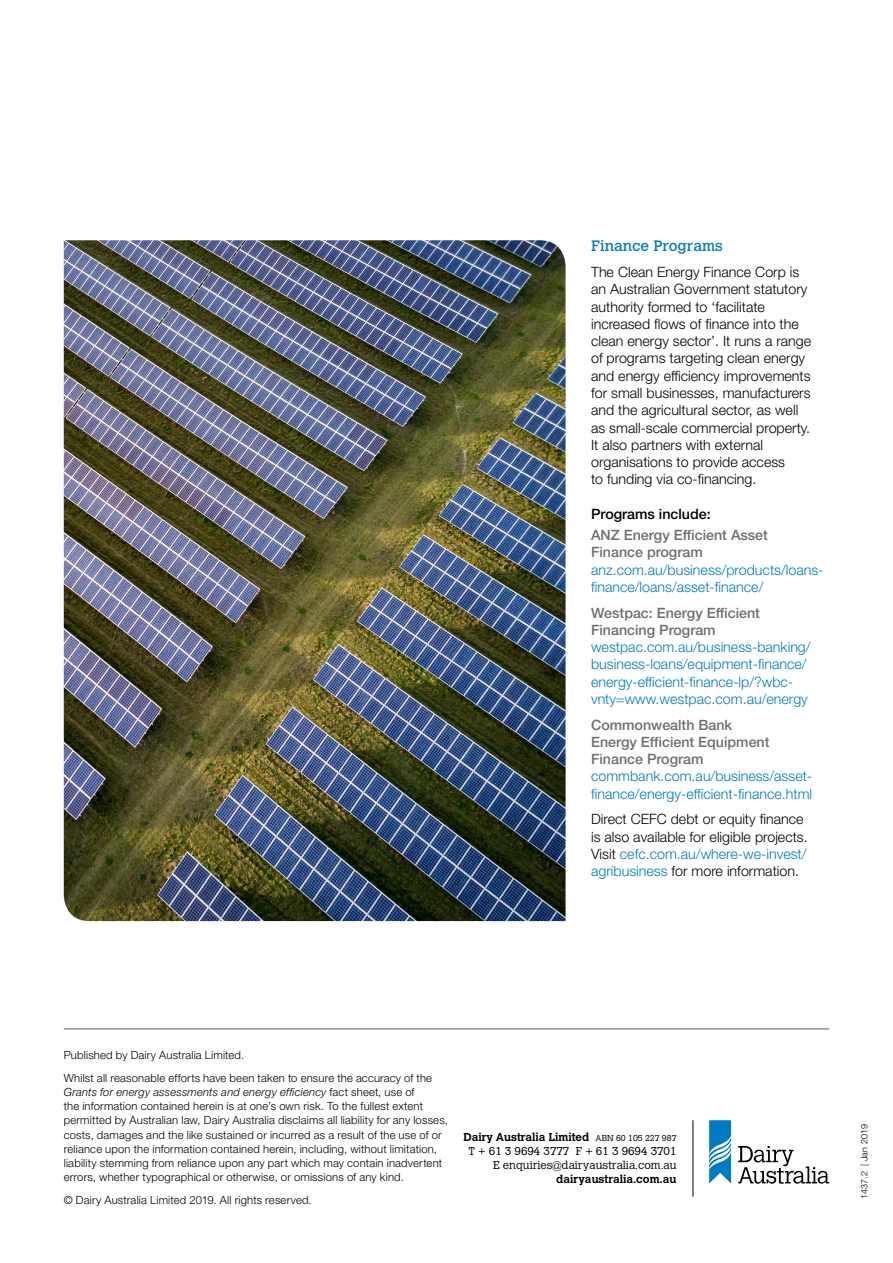
<style>
.page{position:relative;width:893px;height:1263px;background:#fff}
.page>*{position:absolute;margin:0;border:0;box-sizing:border-box;transform-origin:0 0}
.t1{font:15px "Calvert MT Std";color:#007ac2}
.t2{font:300 14.25px/17.2px "Helvetica Neue LT Std";color:#000}
.t3{font:300 14.25px/17.2px "Helvetica Neue LT Std";color:#007ac2}
.t4{font:500 14.25px/17.2px "Helvetica Neue LT Std";color:#6d6e71}
.t5{font:500 14.25px "Helvetica Neue LT Std";color:#000}
.t6{font:300 11.25px/14.2px "Helvetica Neue LT Std";letter-spacing:.015em;color:#000}
.t7{font:300 11.25px "Calvert MT Std";color:#000}
.t8{font:700 11.25px "Calvert MT Std";color:#000}
.t9{font:300 9px "Helvetica Neue LT Std";letter-spacing:.01em;color:#000}
.s1{color:#007ac2}
.s2{font-style:italic}
.s3{font-weight:300;font-size:8.4px}
</style>
<div class="page">
<hr style="left:64px;top:1029px;width:765px;height:1px;background:#58595b">
<svg style="left:738px;top:1146px;width:91px;height:38px"></svg>
<svg style="left:709px;top:1120px;width:22px;height:63px"></svg>
<hr style="left:693px;top:1120px;width:1px;height:77px;background:#000">
<img style="left:64px;top:240px;width:502px;height:681px">
<h1 class="t1" style="left:591px;top:237px;width:133px">Finance Programs</h1>
<p class="t2" style="left:591px;top:263px;width:222px">The Clean Energy Finance Corp is an Australian Government statutory authority formed to ‘facilitate increased flows of finance into the clean energy sector’. It runs a range of programs targeting clean energy and energy efficiency improvements for small businesses, manufacturers and the agricultural sector, as well as small-scale commercial property.<br>It also partners with external organisations to provide access<br>to funding via co-financing.</p>
<p class="t5" style="left:591px;top:505px;width:121px">Programs include:</p>
<p class="t4" style="left:591px;top:526px;width:178px">ANZ Energy Efficient Asset<br>Finance program</p>
<p class="t3" style="left:591px;top:561px;width:234px">anz.com.au/business/products/loans&shy;finance/loans/asset-finance/</p>
<p class="t4" style="left:591px;top:604px;width:170px">Westpac: Energy Efficient<br>Financing Program</p>
<p class="t3" style="left:591px;top:638px;width:221px">westpac.com.au/business-banking/ business-loans/equipment-finance/ energy-efficient-finance-lp/?wbc&shy;vnty=www.westpac.com.au/energy</p>
<p class="t4" style="left:591px;top:716px;width:180px">Commonwealth Bank<br>Energy Efficient Equipment<br>Finance Program</p>
<p class="t3" style="left:591px;top:767px;width:223px">commbank.com.au/business/asset&shy;finance/energy-efficient-finance.html</p>
<p class="t2" style="left:591px;top:810px;width:218px">Direct CEFC debt or equity finance is also available for eligible projects.<br>Visit <span class="s1">cefc.com.au/where-we-invest/ agribusiness</span> for more information.</p>
<p class="t6" style="left:64px;top:1043px;width:370px;line-height:22.8px">Published by Dairy Australia Limited.<br>Whilst all reasonable efforts have been taken to ensure the accuracy of the</p>
<p class="t6" style="left:64px;top:1084px;width:386px"><span class="s2">Grants for energy assessments and energy efficiency</span> fact sheet, use of<br>the information contained herein is at one’s own risk. To the fullest extent permitted by Australian law, Dairy Australia disclaims all liability for any losses, costs, damages and the like sustained or incurred as a result of the use of or reliance upon the information contained herein, including, without limitation, liability stemming from reliance upon any part which may contain inadvertent errors, whether typographical or otherwise, or omissions of any kind.</p>
<p class="t6" style="left:64px;top:1193px;width:249px">© Dairy Australia Limited 2019. All rights reserved.</p>
<p class="t8" style="left:463px;top:1129px;width:215px">Dairy Australia Limited <span class="s3">ABN 60 105 227 987</span></p>
<p class="t7" style="left:493px;top:1158px;width:185px">E enquiries@dairyaustralia.com.au</p>
<p class="t8" style="left:556px;top:1172px;width:122px">dairyaustralia.com.au</p>
<p class="t7" style="left:468px;top:1144px;width:209px">T + 61 3 9694 3777 F + 61 3 9694 3701</p>
<p class="t9" style="left:859px;top:1199px;width:77px;rotate:-90deg">1437.2 | Jan 2019</p>
</div>
